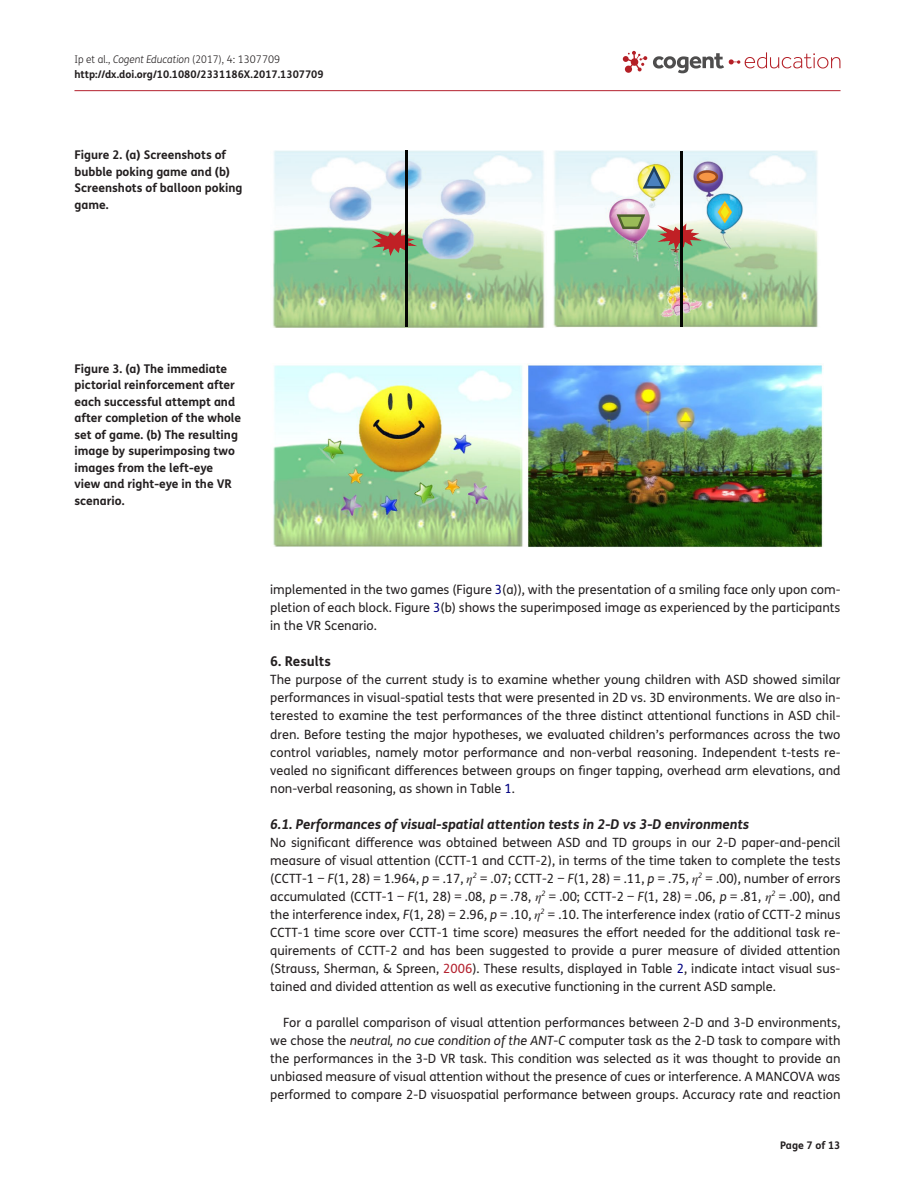
<style>
.page{position:relative;width:915px;height:1191px;background:#fff}
.page>*{position:absolute;margin:0;border:0;box-sizing:border-box;transform-origin:0 0}
.t1{font:italic 700 13.5px "FS Me Pro";color:#231f20}
.t2{font:700 13.5px "FS Me Pro";color:#231f20}
.t3{font:12.75px/18px "FS Me Pro";color:#231f20;text-align:justify}
.t4{font:700 12px/16.5px "FS Me Pro";color:#231f20}
.t5{font:700 10.5px/15px "FS Me Pro";color:#231f20}
.s1{font-weight:300}
.s2{font-weight:300;font-style:italic}
.s3{color:#000080}
.s4{font-style:italic}
.s5{font-family:"STIX";font-style:italic}
.s6{color:#b3202d}
</style>
<div class="page">
<hr style="left:74px;top:90px;width:766px;height:1px;background:#b3202d">
<svg style="left:622px;top:51px;width:218px;height:22px"></svg>
<img style="left:273px;top:150px;width:545px;height:177px">
<svg style="left:371px;top:229px;width:46px;height:27px"></svg>
<hr style="left:405px;top:151px;width:2px;height:176px;background:#040503">
<svg style="left:657px;top:223px;width:44px;height:27px"></svg>
<hr style="left:679px;top:151px;width:3px;height:175px;background:#040503">
<svg style="left:642px;top:165px;width:23px;height:23px"></svg>
<svg style="left:696px;top:170px;width:21px;height:13px"></svg>
<svg style="left:616px;top:214px;width:29px;height:15px"></svg>
<svg style="left:717px;top:201px;width:14px;height:22px"></svg>
<img style="left:273px;top:364px;width:550px;height:184px">
<p class="t5" style="left:74px;top:51px;width:251px"><span class="s1">Ip et al.,</span> <span class="s2">Cogent Education</span> <span class="s1">(2017), 4: 1307709 </span>http://dx.doi.org/10.1080/2331186X.2017.1307709</p>
<p class="t4" style="left:74px;top:146px;width:169px">Figure 2. (a) Screenshots of bubble poking game and (b)<br>Screenshots of balloon poking game.</p>
<p class="t4" style="left:74px;top:359px;width:168px">Figure 3. (a) The immediate pictorial reinforcement after each successful attempt and after completion of the whole set of game. (b) The resulting image by superimposing two images from the left-eye view and right-eye in the VR scenario.</p>
<p class="t3" style="left:270px;top:581px;width:571px">implemented in the two games (Figure <span class="s3">3</span>(a)), with the presentation of a smiling face only upon com&shy;pletion of each block. Figure <span class="s3">3</span>(b) shows the superimposed image as experienced by the participants in the VR Scenario.</p>
<p class="t2" style="left:270px;top:651px;width:62px">6. Results</p>
<p class="t3" style="left:270px;top:671px;width:571px">The purpose of the current study is to examine whether young children with ASD showed similar performances in visual-spatial tests that were presented in 2D vs. 3D environments. We are also in&shy;terested to examine the test performances of the three distinct attentional functions in ASD chil&shy;dren. Before testing the major hypotheses, we evaluated children’s performances across the two control variables, namely motor performance and non-verbal reasoning. Independent t-tests re&shy;vealed no significant differences between groups on finger tapping, overhead arm elevations, and non-verbal reasoning, as shown in Table <span class="s3">1</span>.</p>
<p class="t1" style="left:270px;top:813px;width:480px">6.1. Performances of visual-spatial attention tests in 2-D vs 3-D environments</p>
<p class="t3" style="left:270px;top:833px;width:571px">No significant difference was obtained between ASD and TD groups in our 2-D paper-and-pencil measure of visual attention (CCTT-1 and CCTT-2), in terms of the time taken to complete the tests (CCTT-1 − <span class="s4">F</span>(1, 28) = 1.964, <span class="s4">p</span> = .17, <span class="s5">η</span><sup>2</sup> = .07; CCTT-2 − <span class="s4">F</span>(1, 28) = .11, <span class="s4">p</span> = .75, <span class="s5">η</span><sup>2</sup> = .00), number of errors accumulated (CCTT-1 − <span class="s4">F</span>(1, 28) = .08, <span class="s4">p</span> = .78, <span class="s5">η</span><sup>2</sup> = .00; CCTT-2 − <span class="s4">F</span>(1, 28) = .06, <span class="s4">p</span> = .81, <span class="s5">η</span><sup>2</sup> = .00), and the interference index, <span class="s4">F</span>(1, 28) = 2.96, <span class="s4">p</span> = .10, <span class="s5">η</span><sup>2</sup> = .10. The interference index (ratio of CCTT-2 minus CCTT-1 time score over CCTT-1 time score) measures the effort needed for the additional task re&shy;quirements of CCTT-2 and has been suggested to provide a purer measure of divided attention (Strauss, Sherman, &amp; Spreen, <span class="s6">2006</span>). These results, displayed in Table <span class="s3">2</span>, indicate intact visual sus&shy;tained and divided attention as well as executive functioning in the current ASD sample.</p>
<p class="t3" style="left:270px;top:1013px;width:571px;text-indent:13px">For a parallel comparison of visual attention performances between 2-D and 3-D environments, we chose the <span class="s4">neutral, no cue condition of the ANT</span>-<span class="s4">C</span> computer task as the 2-D task to compare with the performances in the 3-D VR task. This condition was selected as it was thought to provide an unbiased measure of visual attention without the presence of cues or interference. A MANCOVA was performed to compare 2-D visuospatial performance between groups. Accuracy rate and reaction</p>
<p class="t5" style="left:780px;top:1137px;width:62px">Page 7 of 13</p>
</div>
